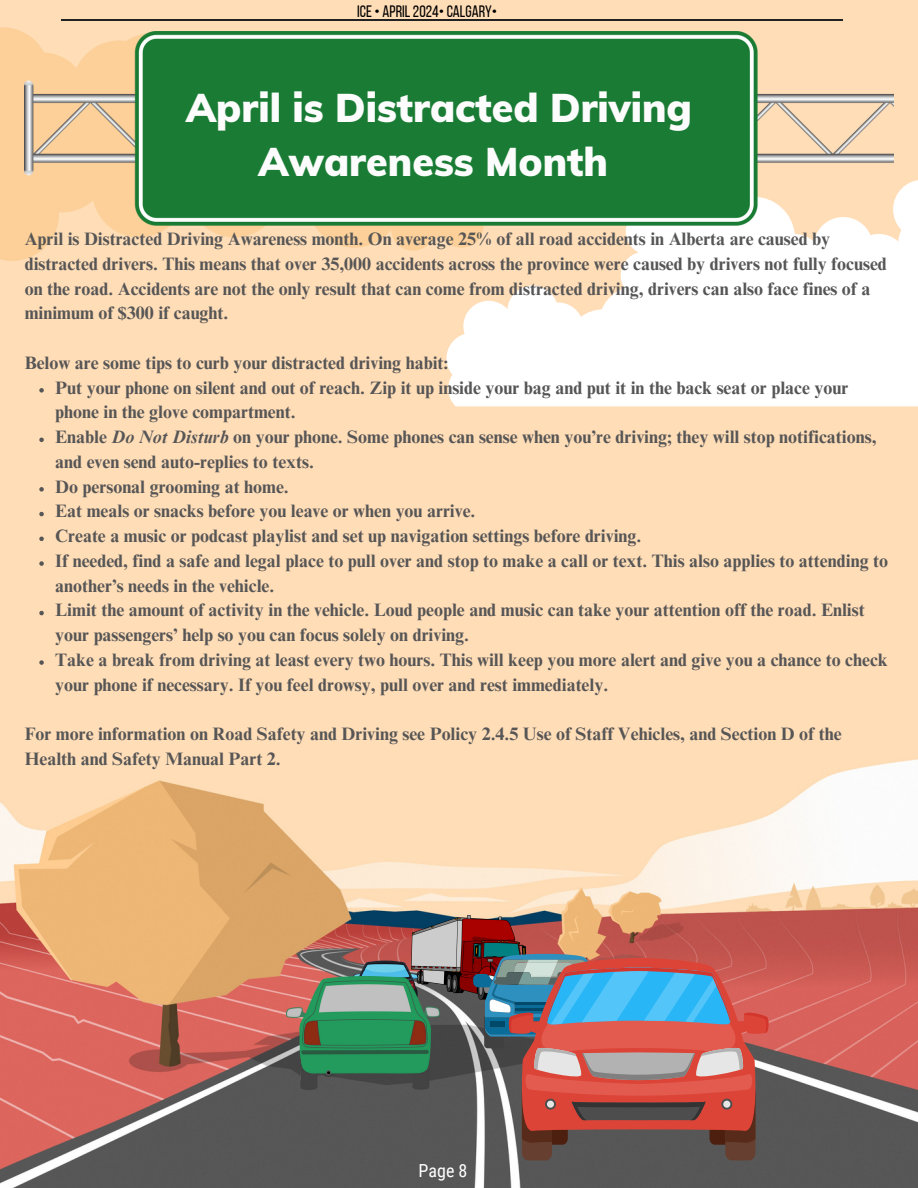
<style>
.page{position:relative;width:918px;height:1188px;background:#ffddb7}
.page>*{position:absolute;margin:0;border:0;box-sizing:border-box;transform-origin:0 0}
.t1{font:900 39.15px/53.8px "Muli";color:#fcfcfc;text-align:center}
.t2{font:700 18px/24.8px "Times NRMT Pro";color:#575656}
.t3{font:18px "Roboto Condensed";color:#fff}
.t4{font:16.5px "Bebas Neue";color:#000}
.s1{font-style:italic}
</style>
<div class="page">
<svg style="left:446px;top:180px;width:472px;height:226px;background:#fffbf8"></svg>
<svg style="left:0;top:27px;width:484px;height:234px;fill:#fcd098"></svg>
<img style="left:0;top:759px;width:918px;height:429px">
<img style="left:25px;top:32px;width:868px;height:242px">
<img style="left:411px;top:915px;width:124px;height:86px">
<svg style="left:473px;top:954px;width:295px;height:206px;background:#947074"></svg>
<svg style="left:352px;top:961px;width:67px;height:15px"></svg>
<img style="left:286px;top:976px;width:153px;height:114px">
<hr style="left:62px;top:20px;width:781px;height:1px;background:#222">
<svg style="left:39px;top:388px;width:5px;height:5px"></svg>
<svg style="left:39px;top:438px;width:5px;height:4px"></svg>
<svg style="left:39px;top:487px;width:5px;height:5px"></svg>
<svg style="left:39px;top:512px;width:5px;height:4px"></svg>
<svg style="left:39px;top:537px;width:5px;height:4px"></svg>
<svg style="left:39px;top:561px;width:5px;height:5px"></svg>
<svg style="left:39px;top:611px;width:5px;height:4px"></svg>
<svg style="left:39px;top:660px;width:5px;height:5px"></svg>
<p class="t4" style="left:357px;top:5px;width:142px">ICE• APRIL2024•CALGARY•</p>
<h1 class="t1" style="left:186px;top:80px;width:507px">April is Distracted Driving<br>Awareness Month</h1>
<p class="t2" style="left:25px;top:229px;width:864px">April is Distracted Driving Awareness month. On average 25% of all road accidents in Alberta are caused by distracted drivers. This means that over 35,000 accidents across the province were caused by drivers not fully focused on the road. Accidents are not the only result that can come from distracted driving, drivers can also face fines of a minimum of $300 if caught.</p>
<p class="t2" style="left:55px;top:353px;width:834px;text-indent:-31px">Below are some tips to curb your distracted driving habit:<br>Put your phone on silent and out of reach. Zip it up inside your bag and put it in the back seat or place your phone in the glove compartment.<br>Enable <span class="s1">Do Not Disturb</span> on your phone. Some phones can sense when you’re driving; they will stop notifications, and even send auto-replies to texts.<br>Do personal grooming at home.<br>Eat meals or snacks before you leave or when you arrive.<br>Create a music or podcast playlist and set up navigation settings before driving.<br>If needed, find a safe and legal place to pull over and stop to make a call or text. This also applies to attending to another’s needs in the vehicle.<br>Limit the amount of activity in the vehicle. Loud people and music can take your attention off the road. Enlist your passengers’ help so you can focus solely on driving.<br>Take a break from driving at least every two hours. This will keep you more alert and give you a chance to check your phone if necessary. If you feel drowsy, pull over and rest immediately.</p>
<p class="t2" style="left:25px;top:724px;width:818px">For more information on Road Safety and Driving see Policy 2.4.5 Use of Staff Vehicles, and Section D of the<br>Health and Safety Manual Part 2.</p>
<p class="t3" style="left:419px;top:1160px;width:50px">Page 8</p>
</div>
